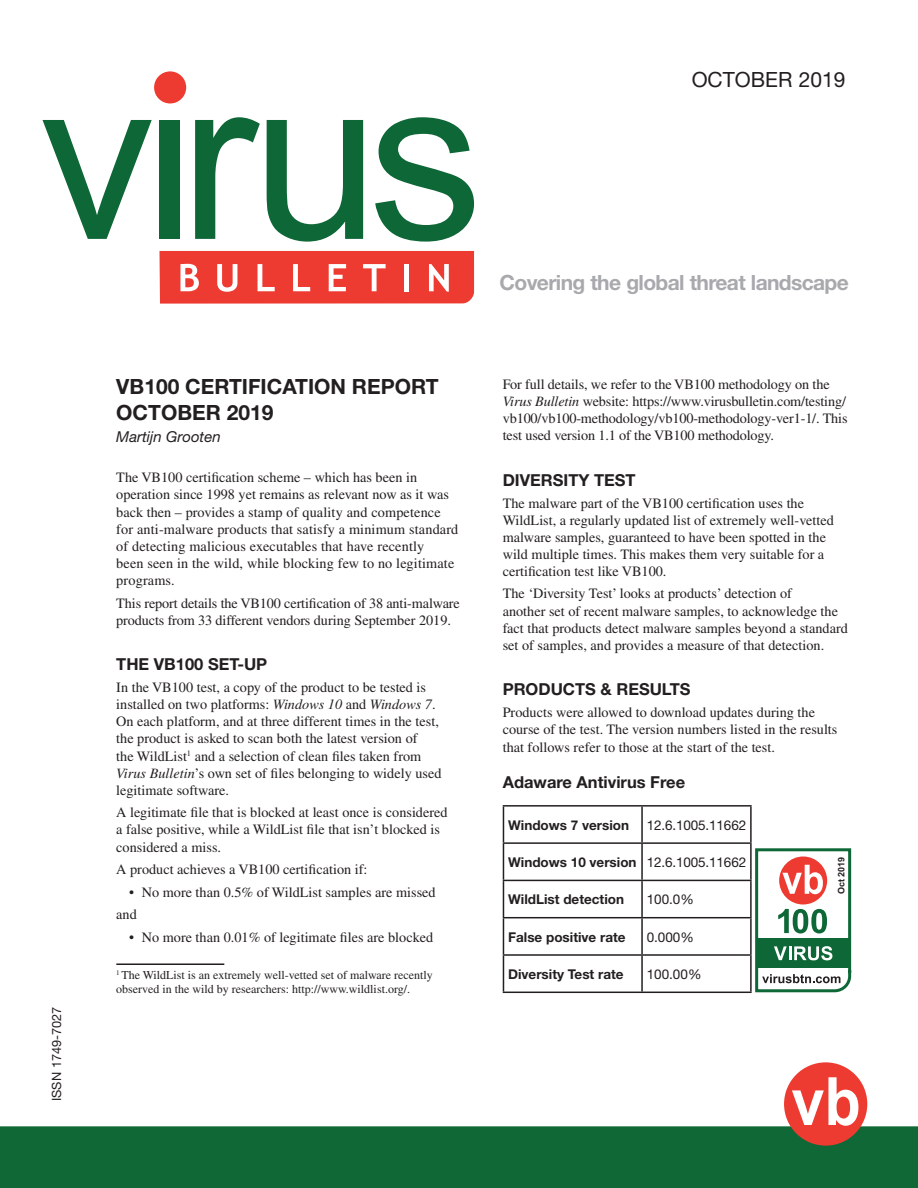
<style>
.page{position:relative;width:918px;height:1188px;background:#fff}
.page>*{position:absolute;margin:0;border:0;box-sizing:border-box;transform-origin:0 0}
.t1{font:700 21px/25.2px "Helvetica Neue";color:#231f20}
.t2{font:700 21px "Helvetica Neue";letter-spacing:-.03em;color:#a8a9ad}
.t3{font:21px "Helvetica Neue";color:#231f20}
.t4{font:700 16.5px "Helvetica Neue";color:#231f20}
.t5{font:italic 15px "Helvetica Neue";color:#231f20}
.t6{font:14.25px/17.1px "Times";color:#231f20}
.t7{font:700 13.5px "Helvetica Neue";color:#231f20}
.t8{font:13.5px "Helvetica Neue";letter-spacing:-.01em;color:#231f20}
.t9{font:12.75px "Helvetica Neue";color:#231f20}
.t10{font:12px/14.4px "Times";color:#231f20}
.t11{font:700 9px "Arial";color:#231f20}
.s1{font-style:italic}
.s2{font-weight:400}
</style>
<div class="page">
<svg style="left:43px;top:120px;width:109px;height:119px"></svg>
<div style="left:160px;top:120px;width:20px;height:119px;background:#0d6736"></div>
<svg style="left:195px;top:117px;width:65px;height:122px"></svg>
<svg style="left:267px;top:120px;width:96px;height:122px"></svg>
<svg style="left:375px;top:117px;width:99px;height:125px"></svg>
<div style="left:154px;top:71px;width:32px;height:32px;background:#ee3b32;border-radius:50%"></div>
<svg style="left:159px;top:251px;width:315px;height:53px;background:#f0544c"></svg>
<div style="left:0;top:1126px;width:918px;height:62px;background:#0f6836"></div>
<div style="left:784px;top:1062px;width:83px;height:84px;background:#ee3b32;border-radius:50%"></div>
<svg style="left:792px;top:1077px;width:66px;height:49px"></svg>
<hr style="left:116px;top:963px;width:108px;height:2px;background:#231f20">
<hr style="left:503px;top:805px;width:139px;height:2px;background:#231f20">
<hr style="left:503px;top:807px;width:1px;height:35px;background:#231f20">
<hr style="left:503px;top:842px;width:139px;height:2px;background:#231f20">
<hr style="left:503px;top:844px;width:1px;height:36px;background:#231f20">
<hr style="left:642px;top:842px;width:110px;height:2px;background:#231f20">
<hr style="left:503px;top:880px;width:139px;height:1px;background:#231f20">
<hr style="left:503px;top:881px;width:1px;height:36px;background:#231f20">
<hr style="left:642px;top:880px;width:110px;height:1px;background:#231f20">
<hr style="left:503px;top:917px;width:139px;height:1px;background:#231f20">
<hr style="left:503px;top:918px;width:1px;height:36px;background:#231f20">
<hr style="left:642px;top:917px;width:110px;height:1px;background:#231f20">
<hr style="left:642px;top:805px;width:110px;height:2px;background:#231f20">
<hr style="left:641px;top:807px;width:2px;height:35px;background:#231f20">
<hr style="left:750px;top:807px;width:2px;height:35px;background:#231f20">
<hr style="left:641px;top:844px;width:2px;height:36px;background:#231f20">
<hr style="left:750px;top:844px;width:2px;height:36px;background:#231f20">
<hr style="left:641px;top:881px;width:2px;height:36px;background:#231f20">
<hr style="left:750px;top:881px;width:2px;height:36px;background:#231f20">
<hr style="left:641px;top:918px;width:2px;height:36px;background:#231f20">
<hr style="left:750px;top:918px;width:2px;height:36px;background:#231f20">
<hr style="left:503px;top:954px;width:139px;height:2px;background:#231f20">
<hr style="left:503px;top:956px;width:1px;height:36px;background:#231f20">
<hr style="left:642px;top:954px;width:110px;height:2px;background:#231f20">
<hr style="left:641px;top:956px;width:2px;height:36px;background:#231f20">
<hr style="left:750px;top:956px;width:2px;height:36px;background:#231f20">
<hr style="left:503px;top:992px;width:249px;height:1px;background:#231f20">
<svg style="left:755px;top:848px;width:96px;height:144px"></svg>
<h1 class="t3" style="left:692px;top:72px;width:155px">OCTOBER 2019</h1>
<p class="t9" style="left:52px;top:1101px;width:96px;rotate:-90deg">ISSN 1749-7027</p>
<h1 class="t1" style="left:116px;top:376px;width:324px">VB100 CERTIFICATION REPORT<br>OCTOBER 2019</h1>
<p class="t5" style="left:116px;top:431px;width:106px">Martijn Grooten</p>
<p class="t6" style="left:116px;top:470px;width:344px">The VB100 certification scheme – which has been in operation since 1998 yet remains as relevant now as it was back then – provides a stamp of quality and competence for anti-malware products that satisfy a minimum standard of detecting malicious executables that have recently<br>been seen in the wild, while blocking few to no legitimate programs.</p>
<p class="t6" style="left:116px;top:596px;width:345px">This report details the VB100 certification of 38 anti-malware products from 33 different vendors during September 2019.</p>
<p class="t4" style="left:116px;top:658px;width:153px">THE VB100 SET-UP</p>
<p class="t6" style="left:116px;top:680px;width:327px">In the VB100 test, a copy of the product to be tested is installed on two platforms: <span class="s1">Windows 10</span> and <span class="s1">Windows 7</span>.<br>On each platform, and at three different times in the test, the product is asked to scan both the latest version of<br>the WildList<sup>1</sup> and a selection of clean files taken from <span class="s1">Virus Bulletin</span>’s own set of files belonging to widely used legitimate software.</p>
<p class="t6" style="left:116px;top:805px;width:333px">A legitimate file that is blocked at least once is considered a false positive, while a WildList file that isn’t blocked is considered a miss.</p>
<p class="t6" style="left:116px;top:862px;width:253px">A product achieves a VB100 certification if:</p>
<p class="t6" style="left:116px;top:882px;width:321px;line-height:22.6px;text-indent:13px">• No more than 0.5% of WildList samples are missed and</p>
<p class="t6" style="left:129px;top:930px;width:306px">• No more than 0.01% of legitimate files are blocked</p>
<p class="t10" style="left:116px;top:969px;width:318px"><sup>1</sup> The WildList is an extremely well-vetted set of malware recently observed in the wild by researchers: http://www.wildlist.org/.</p>
<h1 class="t2" style="left:500px;top:275px;width:351px">Covering the global threat landscape</h1>
<p class="t6" style="left:503px;top:377px;width:346px">For full details, we refer to the VB100 methodology on the <span class="s1">Virus Bulletin</span> website: https://www.virusbulletin.com/testing/ vb100/vb100-methodology/vb100-methodology-ver1-1/. This test used version 1.1 of the VB100 methodology.</p>
<p class="t4" style="left:503px;top:474px;width:134px">DIVERSITY TEST</p>
<p class="t6" style="left:503px;top:496px;width:333px">The malware part of the VB100 certification uses the WildList, a regularly updated list of extremely well-vetted malware samples, guaranteed to have been spotted in the wild multiple times. This makes them very suitable for a certification test like VB100.</p>
<p class="t6" style="left:503px;top:587px;width:347px">The ‘Diversity Test’ looks at products’ detection of<br>another set of recent malware samples, to acknowledge the fact that products detect malware samples beyond a standard set of samples, and provides a measure of that detection.</p>
<p class="t4" style="left:503px;top:683px;width:189px">PRODUCTS &amp; RESULTS</p>
<p class="t6" style="left:503px;top:705px;width:336px">Products were allowed to download updates during the course of the test. The version numbers listed in the results that follows refer to those at the start of the test.</p>
<p class="t4" style="left:503px;top:776px;width:184px">Adaware Antivirus Free</p>
<p class="t7" style="left:508px;top:820px;width:122px">Windows 7 version</p>
<p class="t8" style="left:647px;top:820px;width:101px">12.6.1005.11662</p>
<p class="t11" style="left:836px;top:894px;width:39px;rotate:-90deg">Oct 2019</p>
<p class="t7" style="left:508px;top:857px;width:240px">Windows 10 version <span class="s2">12.6.1005.11662</span></p>
<p class="t7" style="left:508px;top:895px;width:117px">WildList detection</p>
<p class="t8" style="left:647px;top:895px;width:49px">100.0%</p>
<p class="t7" style="left:508px;top:932px;width:119px">False positive rate</p>
<p class="t8" style="left:647px;top:932px;width:49px">0.000%</p>
<p class="t7" style="left:508px;top:969px;width:117px">Diversity Test rate</p>
<p class="t8" style="left:647px;top:969px;width:56px">100.00%</p>
</div>
